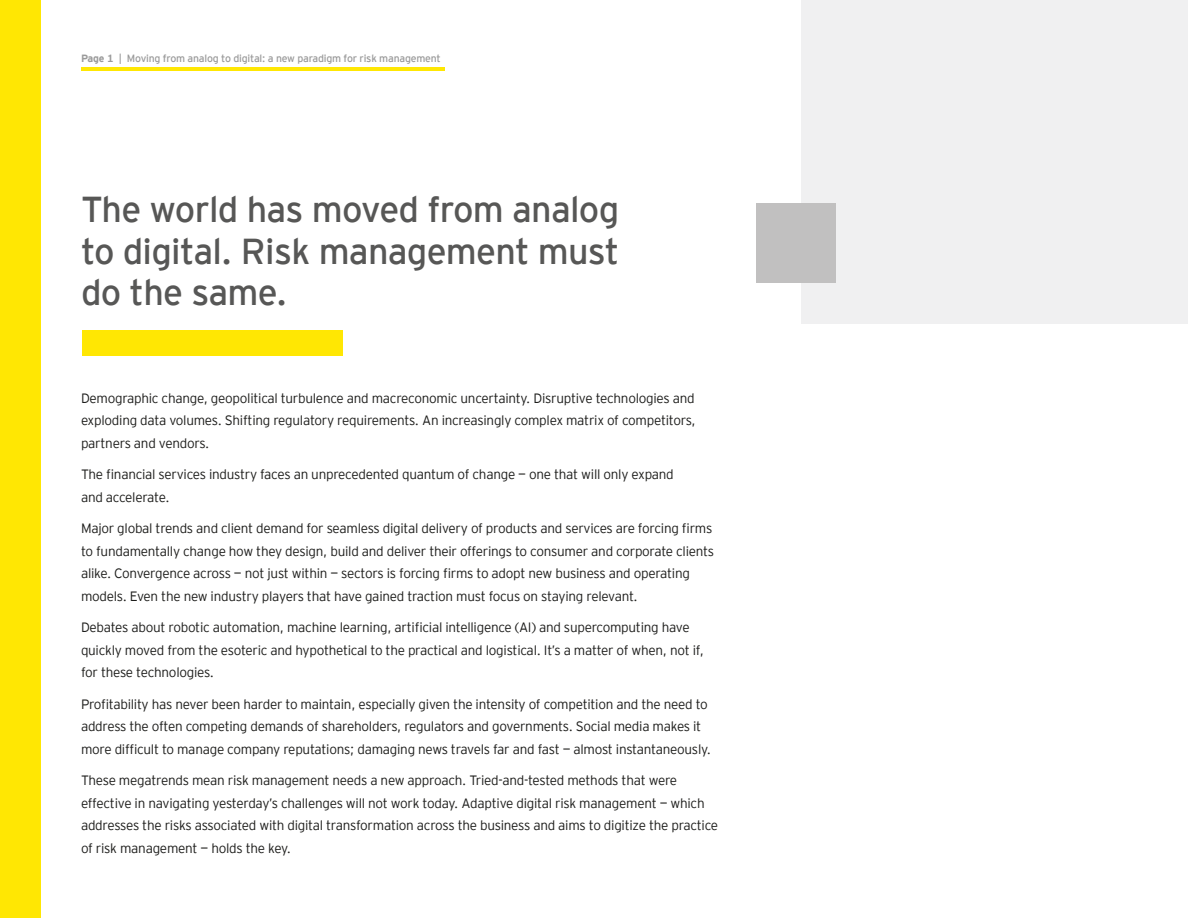
<style>
.page{position:relative;width:1188px;height:918px;background:#fff}
.page>*{position:absolute;margin:0;border:0;box-sizing:border-box;transform-origin:0 0}
.Headline_1{font:36px/41.2px "EY Interstate";letter-spacing:-.02em;color:#575756;text-align:justify}
.Body_copy{font:300 13.5px/22.5px "EY Interstate";letter-spacing:-.02em;color:#1d1d1b}
.Document_title_Addit{font:10.5px "EY Interstate";letter-spacing:-.02em;color:#9a9a9a}
.s1{font-weight:700}
</style>
<div class="page">
<hr style="left:81px;top:68px;width:363px;height:3px;background:#ffe703">
<div style="left:802px;top:0;width:386px;height:323px;background:#f0f0f1"></div>
<div style="left:757px;top:203px;width:79px;height:80px;background:#c1c0c0"></div>
<div style="left:82px;top:331px;width:261px;height:25px;background:#ffe703"></div>
<div style="left:0;top:0;width:40px;height:918px;background:#ffe703"></div>
<p class="Document_title_Addit" style="left:81px;top:51px;width:361px"><span class="s1">Page 1</span> | Moving from analog to digital: a new paradigm for risk management</p>
<p class="Headline_1" style="left:81px;top:187px;width:540px">The world has moved from analog to digital. Risk management must do the same.</p>
<p class="Body_copy" style="left:81px;top:386px;width:616px;text-align:justify">Demographic change, geopolitical turbulence and macreconomic uncertainty. Disruptive technologies and exploding data volumes. Shifting regulatory requirements. An increasingly complex matrix of competitors, partners and vendors.</p>
<p class="Body_copy" style="left:81px;top:462px;width:594px">The financial services industry faces an unprecedented quantum of change — one that will only expand and accelerate.</p>
<p class="Body_copy" style="left:81px;top:516px;width:635px">Major global trends and client demand for seamless digital delivery of products and services are forcing firms to fundamentally change how they design, build and deliver their offerings to consumer and corporate clients alike. Convergence across — not just within — sectors is forcing firms to adopt new business and operating models. Even the new industry players that have gained traction must focus on staying relevant.</p>
<p class="Body_copy" style="left:81px;top:615px;width:624px">Debates about robotic automation, machine learning, artificial intelligence (AI) and supercomputing have quickly moved from the esoteric and hypothetical to the practical and logistical. It’s a matter of when, not if, for these technologies.</p>
<p class="Body_copy" style="left:81px;top:692px;width:632px">Profitability has never been harder to maintain, especially given the intensity of competition and the need to address the often competing demands of shareholders, regulators and governments. Social media makes it more difficult to manage company reputations; damaging news travels far and fast — almost instantaneously.</p>
<p class="Body_copy" style="left:81px;top:768px;width:639px">These megatrends mean risk management needs a new approach. Tried-and-tested methods that were effective in navigating yesterday’s challenges will not work today. Adaptive digital risk management — which addresses the risks associated with digital transformation across the business and aims to digitize the practice of risk management — holds the key.</p>
</div>
